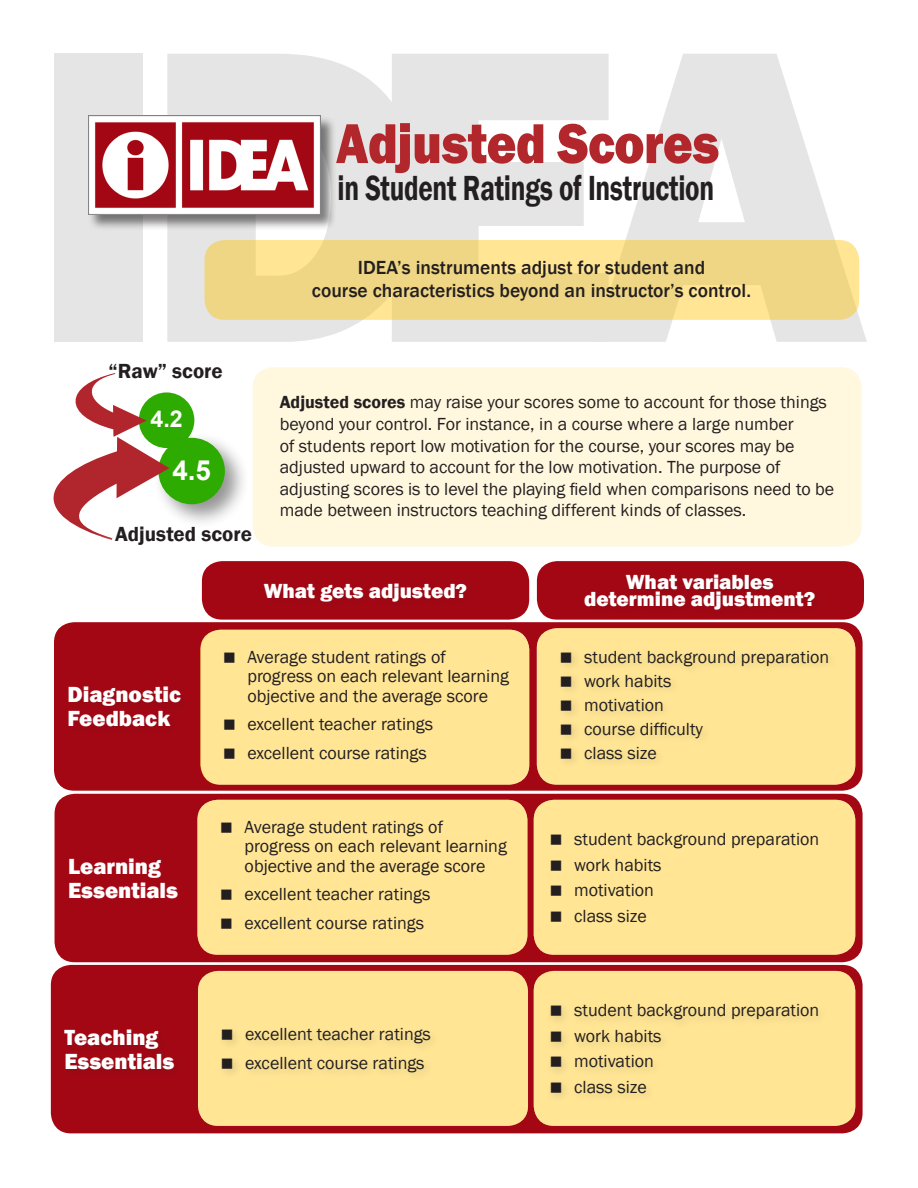
<style>
.page{position:relative;width:918px;height:1188px;background:#fff}
.page>*{position:absolute;margin:0;border:0;box-sizing:border-box;transform-origin:0 0}
.t1{font:800 58.2px "Franklin Gothic";letter-spacing:-.01em;color:#b1272c;scale:.88 1}
.t2{font:600 35.85px "Franklin Gothic";letter-spacing:-.01em;color:#231f20;scale:.75 1}
.t3{font:700 27.75px "Arial";color:#fff}
.t4{font:700 23.25px "Arial";color:#fff}
.t5{font:800 22.5px/24px "Franklin Gothic";color:#fff}
.t6{font:800 21px "Franklin Gothic";color:#fff}
.t7{font:600 21px "Franklin Gothic";color:#231f20}
.t8{font:500 19.5px/23.4px "Franklin Gothic";color:#231f20;text-align:center}
.t9{font:18px/21.6px "Franklin Gothic";color:#231f20}
.s1{font-weight:600}
</style>
<div class="page">
<div style="left:55px;top:54px;width:88px;height:288px;background:#e4e5e4"></div>
<svg style="left:167px;top:54px;width:225px;height:288px;background:#e7e7e6"></svg>
<svg style="left:392px;top:54px;width:202px;height:288px;fill:#e4e5e4"></svg>
<svg style="left:594px;top:54px;width:273px;height:288px;fill:#e4e5e4"></svg>
<div style="left:88px;top:115px;width:248px;height:115px;background:#231f20;opacity:.58"></div>
<img style="left:89px;top:116px;width:231px;height:99px">
<div style="left:253px;top:367px;width:609px;height:180px;background:#fff7de;border-radius:20px"></div>
<div style="left:202px;top:561px;width:327px;height:59px;background:#a40714;border-radius:20px"></div>
<div style="left:260px;top:579px;width:218px;height:33px;background:#a00714"></div>
<svg style="left:54px;top:622px;width:809px;height:169px;background:#a7101c"></svg>
<div style="left:64px;top:683px;width:128px;height:55px;background:#9f0714"></div>
<div style="left:537px;top:561px;width:327px;height:59px;background:#a40714;border-radius:20px"></div>
<div style="left:580px;top:571px;width:246px;height:49px;background:#a00714"></div>
<div style="left:55px;top:794px;width:808px;height:168px;background:#a40714"></div>
<div style="left:51px;top:965px;width:812px;height:168px;background:#a40714"></div>
<div style="left:60px;top:1025px;width:125px;height:55px;background:#a00714"></div>
<div style="left:205px;top:240px;width:654px;height:80px;background:linear-gradient(to right,#f1d886,#f4da89);border-radius:20px"></div>
<div style="left:537px;top:628px;width:318px;height:157px;background:#ffe594;border-radius:20px"></div>
<div style="left:534px;top:800px;width:321px;height:155px;background:#ffe594;border-radius:20px"></div>
<div style="left:197px;top:800px;width:330px;height:155px;background:#ffe594;border-radius:20px"></div>
<div style="left:534px;top:971px;width:321px;height:155px;background:#ffe594;border-radius:20px"></div>
<div style="left:198px;top:971px;width:330px;height:155px;background:#ffe594;border-radius:20px"></div>
<div style="left:200px;top:630px;width:329px;height:155px;background:#ffe594;border-radius:20px"></div>
<div style="left:139px;top:392px;width:55px;height:56px;background:#2eab00;border-radius:50%"></div>
<div style="left:153px;top:433px;width:96px;height:96px;background:#231f20;opacity:.48"></div>
<div style="left:158px;top:438px;width:67px;height:66px;background:#2eab00;border-radius:50%"></div>
<svg style="left:53px;top:373px;width:116px;height:168px"></svg>
<svg style="left:564px;top:654px;width:7px;height:8px"></svg>
<svg style="left:564px;top:678px;width:7px;height:8px"></svg>
<svg style="left:564px;top:702px;width:7px;height:8px"></svg>
<svg style="left:564px;top:726px;width:7px;height:8px"></svg>
<svg style="left:564px;top:751px;width:7px;height:7px"></svg>
<svg style="left:553px;top:1009px;width:8px;height:7px"></svg>
<svg style="left:553px;top:1034px;width:8px;height:8px"></svg>
<svg style="left:553px;top:1060px;width:8px;height:7px"></svg>
<svg style="left:553px;top:1085px;width:8px;height:8px"></svg>
<svg style="left:225px;top:1032px;width:7px;height:8px"></svg>
<svg style="left:225px;top:1061px;width:7px;height:8px"></svg>
<h1 class="t1" style="left:336px;top:106px;width:437px">Adjusted Scores</h1>
<h1 class="t2" style="left:337px;top:166px;width:504px">in Student Ratings of Instruction</h1>
<p class="t8" style="left:312px;top:256px;width:441px">IDEA’s instruments adjust for student and<br>course characteristics beyond an instructor’s control.</p>
<p class="t7" style="left:109px;top:358px;width:116px">“Raw” score</p>
<p class="t4" style="left:150px;top:403px;width:34px">4.2</p>
<p class="t3" style="left:172px;top:450px;width:40px">4.5</p>
<p class="t7" style="left:115px;top:521px;width:138px">Adjusted score</p>
<p class="t9" style="left:280px;top:392px;width:556px"><span class="s1">Adjusted scores</span> may raise your scores some to account for those things beyond your control. For instance, in a course where a large number<br>of students report low motivation for the course, your scores may be adjusted upward to account for the low motivation. The purpose of adjusting scores is to level the playing field when comparisons need to be made between instructors teaching different kinds of classes.</p>
<p class="t6" style="left:264px;top:577px;width:205px">What gets adjusted?</p>
<p class="t6" style="left:626px;top:569px;width:149px">What variables</p>
<p class="t6" style="left:584px;top:585px;width:232px">determine adjustment?</p>
<p class="t5" style="left:68px;top:683px;width:115px">Diagnostic<br>Feedback</p>
<p class="t5" style="left:68px;top:854px;width:112px">Learning<br>Essentials</p>
<p class="t5" style="left:64px;top:1025px;width:112px">Teaching<br>Essentials</p>
<p class="t9" style="left:247px;top:647px;width:263px;line-height:19.5px">Average student ratings of progress on each relevant learning objective and the average score</p>
<p class="t9" style="left:247px;top:714px;width:187px">excellent teacher ratings</p>
<p class="t9" style="left:247px;top:742px;width:181px">excellent course ratings</p>
<p class="t9" style="left:245px;top:817px;width:264px;line-height:19.5px">Average student ratings of progress on each relevant learning objective and the average score</p>
<p class="t9" style="left:245px;top:884px;width:187px">excellent teacher ratings</p>
<p class="t9" style="left:245px;top:912px;width:181px">excellent course ratings</p>
<p class="t9" style="left:245px;top:1024px;width:187px">excellent teacher ratings</p>
<p class="t9" style="left:245px;top:1053px;width:181px">excellent course ratings</p>
<p class="t9" style="left:584px;top:646px;width:247px">student background preparation</p>
<p class="t9" style="left:584px;top:670px;width:89px">work habits</p>
<p class="t9" style="left:584px;top:694px;width:81px">motivation</p>
<p class="t9" style="left:584px;top:718px;width:120px">course difficulty</p>
<p class="t9" style="left:584px;top:742px;width:74px">class size</p>
<p class="t9" style="left:574px;top:829px;width:247px">student background preparation</p>
<p class="t9" style="left:574px;top:854px;width:89px">work habits</p>
<p class="t9" style="left:574px;top:880px;width:81px">motivation</p>
<p class="t9" style="left:574px;top:905px;width:74px">class size</p>
<p class="t9" style="left:574px;top:1000px;width:247px">student background preparation</p>
<p class="t9" style="left:574px;top:1026px;width:89px">work habits</p>
<p class="t9" style="left:574px;top:1051px;width:81px">motivation</p>
<p class="t9" style="left:574px;top:1077px;width:74px">class size</p>
</div>
